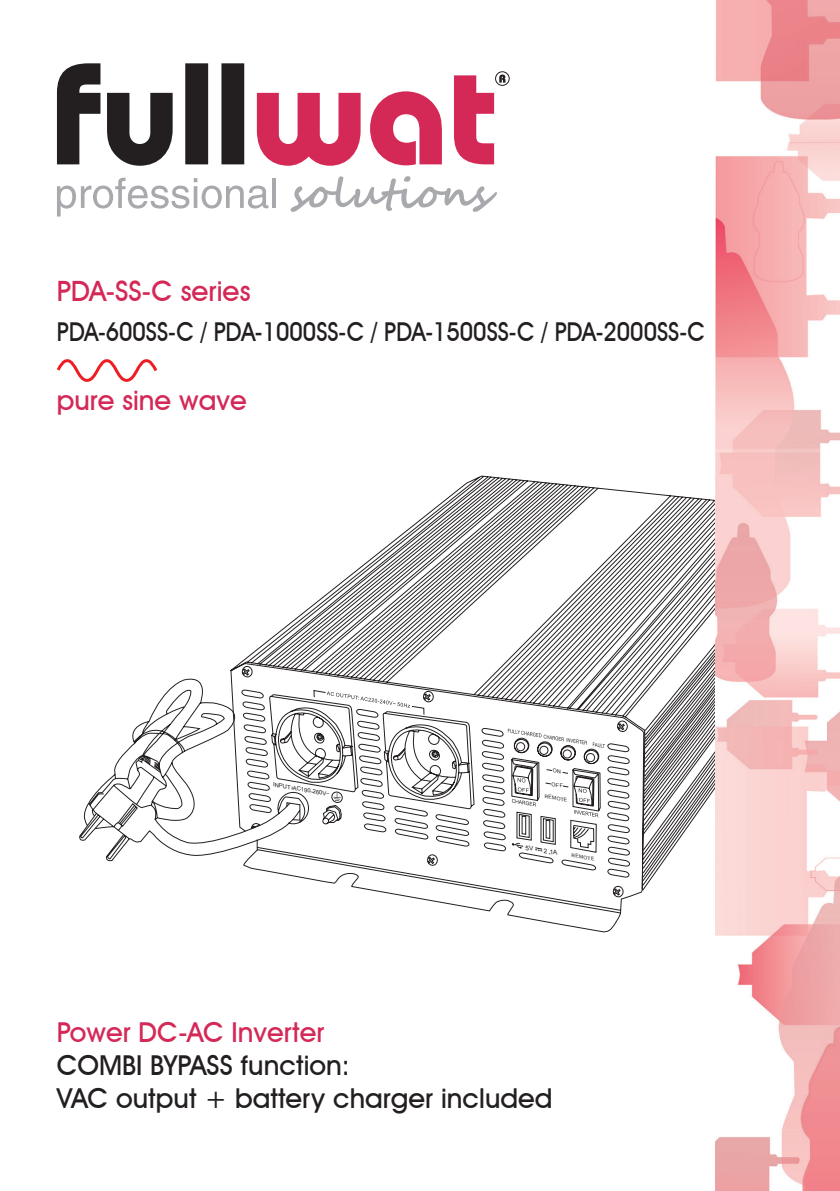
<style>
.page{position:relative;width:840px;height:1191px;background:#fff}
.page>*{position:absolute;margin:0;border:0;box-sizing:border-box;transform-origin:0 0}
.t1{font:500 28px "Avant Garde IT Cby BT";color:#d42857}
.t2{font:500 27.4px/33px "Avant Garde IT Cby BT";color:#231f20}
.t3{font:500 27.4px "Avant Garde IT Cby BT";color:#d42857}
.t4{font:500 26px "Avant Garde IT Cby BT";color:#231f20;scale:.9 1}
.t5{font:italic 6.4px "Arial";color:#231f20;scale:1.04 1}
.t6{font:italic 5.8px "Arial";color:#231f20}
.t7{font:italic 4.8px "Arial";color:#231f20;scale:1.04 1}
.s1{font-family:"Courier"}
.s2{color:#d42857}
</style>
<div class="page">
<div style="left:495px;top:71px;width:14px;height:15px;border:1px solid #231f20;border-radius:50%"></div>
<svg style="left:57px;top:63px;width:187px;height:103px"></svg>
<svg style="left:257px;top:74px;width:248px;height:92px"></svg>
<svg style="left:57px;top:178px;width:211px;height:38px"></svg>
<hr style="left:272px;top:178px;width:4px;height:30px;background:#a8a9ad">
<svg style="left:290px;top:176px;width:206px;height:36px"></svg>
<svg style="left:230px;top:475px;width:485px;height:457px"></svg>
<svg style="left:241px;top:689px;width:388px;height:188px"></svg>
<svg style="left:79px;top:676px;width:262px;height:185px"></svg>
<svg style="left:333px;top:793px;width:7px;height:8px"></svg>
<div style="left:331px;top:791px;width:11px;height:12px;border:1px solid #231f20;border-radius:50%"></div>
<svg style="left:56px;top:361px;width:102px;height:21px"></svg>
<img style="left:715px;top:0;width:124px;height:1191px">
<svg style="left:507px;top:641px;width:97px;height:211px"></svg>
<p class="t1" style="left:57px;top:274px;width:195px">PDA-SS-C series</p>
<p class="t4" style="left:57px;top:316px;width:721px">PDA-600SS-C / PDA-1000SS-C / PDA-1500SS-C / PDA-2000SS-C</p>
<p class="t3" style="left:57px;top:384px;width:191px">pure sine wave</p>
<p class="t6" style="left:274px;top:781px;width:59px;rotate:9deg">INPUT<span class="s1">:</span>AC190<span class="s1">-</span>260V<span class="s1">~</span></p>
<p class="t7" style="left:545px;top:793px;width:23px;rotate:10deg">REMOTE</p>
<p class="t5" style="left:544px;top:846px;width:15px;rotate:10deg">2<span class="s1">.</span>1A</p>
<p class="t7" style="left:572px;top:852px;width:24px;rotate:10deg">REMOTE</p>
<p class="t2" style="left:57px;top:1015px;width:497px"><span class="s2">Power DC-AC Inverter<br></span>COMBI BYPASS function:<br>VAC output + battery charger included</p>
</div>
